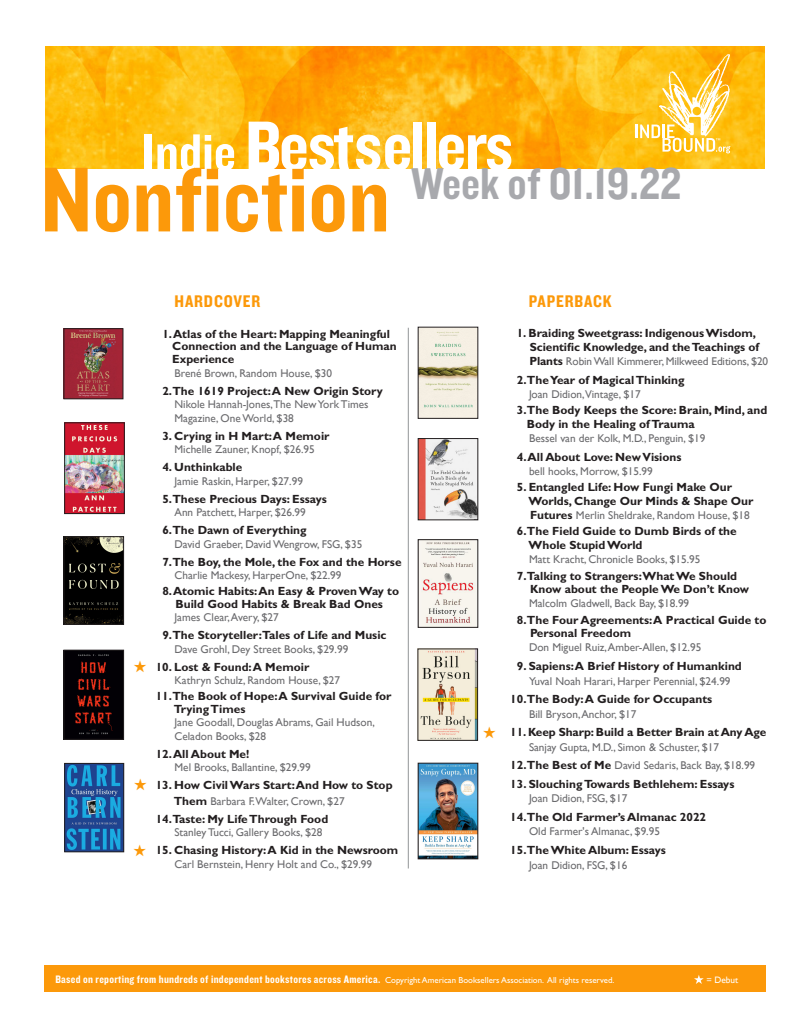
<style>
.page{position:relative;width:810px;height:1035px;background:#fff}
.page>*{position:absolute;margin:0;border:0;box-sizing:border-box;transform-origin:0 0}
.t1{font:95.5px "Knockout 50 Welterweight";color:#fc990a}
.t2{font:73.38px "Knockout 50 Welterweight";letter-spacing:-.03em;color:#fff}
.t3{font:46.25px "Knockout 50 Welterweight";color:#a8a9ad}
.t4{font:17.5px "Knockout 50 Welterweight";letter-spacing:.05em;color:#fc990a}
.BestsellerTitle{font:700 11.88px/13.6px "Gill Sans";color:#231f20}
.Body_Text_2{font:11.25px/13.5px "Gill Sans";color:#6b6b6e}
.BestsellerTitle-2{font:11.25px "Gill Sans";color:#6b6b6e}
.t5{font:11.25px "Knockout 50 Welterweight";letter-spacing:.025em;color:#fff}
.t6{font:9.25px "Gill Sans";color:#fff}
.s1{font-size:54.25px}
.s2{font-weight:700;font-size:11.88px;color:#231f20}
.s3{font-family:"Gill Sans";font-size:8.75px}
</style>
<div class="page">
<img style="left:45px;top:46px;width:720px;height:123px">
<hr style="left:408px;top:328px;width:1px;height:541px;background:#939598">
<div style="left:45px;top:965px;width:721px;height:26px;background:#fc990a"></div>
<svg style="left:635px;top:54px;width:95px;height:99px;background:#fdce4b"></svg>
<svg style="left:694px;top:975px;width:10px;height:9px"></svg>
<img style="left:66px;top:331px;width:55px;height:66px">
<img style="left:67px;top:765px;width:55px;height:85px">
<div style="left:65px;top:763px;width:59px;height:89px;border:1px solid #231f20"></div>
<img style="left:66px;top:652px;width:56px;height:85px">
<div style="left:64px;top:650px;width:60px;height:89px;border:1px solid #231f20"></div>
<img style="left:67px;top:425px;width:56px;height:87px">
<div style="left:65px;top:423px;width:60px;height:91px;border:1px solid #231f20"></div>
<img style="left:66px;top:538px;width:56px;height:84px">
<div style="left:64px;top:536px;width:60px;height:88px;border:1px solid #231f20"></div>
<img style="left:420px;top:329px;width:56px;height:88px">
<div style="left:418px;top:327px;width:60px;height:92px;border:1px solid #231f20"></div>
<img style="left:420px;top:440px;width:56px;height:78px">
<img style="left:420px;top:651px;width:56px;height:88px">
<div style="left:418px;top:649px;width:60px;height:92px;border:1px solid #231f20"></div>
<img style="left:420px;top:765px;width:56px;height:92px">
<div style="left:418px;top:763px;width:60px;height:96px;border:1px solid #231f20"></div>
<img style="left:420px;top:542px;width:56px;height:84px">
<div style="left:418px;top:540px;width:60px;height:88px;border:1px solid #231f20"></div>
<p class="t2" style="left:142px;top:98px;width:373px"><span class="s1">Indie</span> Bestsellers</p>
<p class="t1" style="left:40px;top:137px;width:351px">Nonfiction</p>
<p class="t3" style="left:411px;top:153px;width:272px">Week of 01.19.22</p>
<p class="t4" style="left:175px;top:290px;width:87px">HARDCOVER</p>
<p class="t4" style="left:529px;top:290px;width:85px">PAPERBACK</p>
<p class="BestsellerTitle" style="left:172px;top:327px;width:226px;line-height:12.9px;text-indent:-10px">1. Atlas of the Heart: Mapping Meaningful<br>Connection and the Language of Human<br>Experience</p>
<p class="Body_Text_2" style="left:175px;top:366px;width:159px">Brené Brown, Random House, $30</p>
<p class="BestsellerTitle" style="left:162px;top:384px;width:222px">2.The 1619 Project: A New Origin Story</p>
<p class="Body_Text_2" style="left:175px;top:398px;width:196px">Nikole Hannah-Jones,The New York Times<br>Magazine, One World, $38</p>
<p class="BestsellerTitle" style="left:162px;top:429px;width:169px">3. Crying in H Mart: A Memoir</p>
<p class="Body_Text_2" style="left:175px;top:443px;width:142px">Michelle Zauner, Knopf, $26.95</p>
<p class="BestsellerTitle" style="left:162px;top:460px;width:81px">4. Unthinkable</p>
<p class="Body_Text_2" style="left:175px;top:475px;width:130px">Jamie Raskin, Harper, $27.99</p>
<p class="BestsellerTitle" style="left:162px;top:492px;width:166px">5.These Precious Days: Essays</p>
<p class="Body_Text_2" style="left:175px;top:506px;width:133px">Ann Patchett, Harper, $26.99</p>
<p class="BestsellerTitle" style="left:162px;top:524px;width:146px">6.The Dawn of Everything</p>
<p class="Body_Text_2" style="left:175px;top:538px;width:189px">David Graeber, David Wengrow, FSG, $35</p>
<p class="BestsellerTitle" style="left:162px;top:555px;width:241px">7.The Boy, the Mole, the Fox and the Horse</p>
<p class="Body_Text_2" style="left:175px;top:569px;width:169px">Charlie Mackesy, HarperOne, $22.99</p>
<p class="BestsellerTitle" style="left:162px;top:584px;width:238px;line-height:12.9px;text-align:center">8. Atomic Habits: An Easy &amp; Proven Way to<br>Build Good Habits &amp; Break Bad Ones</p>
<p class="Body_Text_2" style="left:175px;top:611px;width:106px">James Clear, Avery, $27</p>
<p class="BestsellerTitle" style="left:162px;top:628px;width:226px">9.The Storyteller:Tales of Life and Music</p>
<p class="Body_Text_2" style="left:175px;top:643px;width:175px">Dave Grohl, Dey Street Books, $29.99</p>
<p class="BestsellerTitle" style="left:156px;top:660px;width:155px">10. Lost &amp; Found: A Memoir</p>
<p class="Body_Text_2" style="left:175px;top:674px;width:167px">Kathryn Schulz, Random House, $27</p>
<p class="BestsellerTitle" style="left:174px;top:689px;width:219px;line-height:12.9px;text-indent:-18px">11.The Book of Hope: A Survival Guide for<br>Trying Times</p>
<p class="Body_Text_2" style="left:175px;top:716px;width:202px">Jane Goodall, Douglas Abrams, Gail Hudson,<br>Celadon Books, $28</p>
<p class="BestsellerTitle" style="left:156px;top:747px;width:95px">12. All About Me!</p>
<p class="Body_Text_2" style="left:175px;top:761px;width:138px">Mel Brooks, Ballantine, $29.99</p>
<p class="BestsellerTitle" style="left:156px;top:778px;width:238px">13. How Civil Wars Start: And How to Stop</p>
<p class="BestsellerTitle-2" style="left:174px;top:794px;width:172px"><span class="s2">Them</span> Barbara F.Walter, Crown, $27</p>
<p class="BestsellerTitle" style="left:156px;top:812px;width:174px">14.Taste: My Life Through Food</p>
<p class="Body_Text_2" style="left:175px;top:826px;width:149px">Stanley Tucci, Gallery Books, $28</p>
<p class="BestsellerTitle" style="left:156px;top:843px;width:244px">15. Chasing History: A Kid in the Newsroom</p>
<p class="Body_Text_2" style="left:175px;top:857px;width:199px">Carl Bernstein, Henry Holt and Co., $29.99</p>
<p class="BestsellerTitle" style="left:517px;top:326px;width:244px;text-align:right">1. Braiding Sweetgrass: Indigenous Wisdom,<br>Scientific Knowledge, and the Teachings of</p>
<p class="BestsellerTitle-2" style="left:529px;top:354px;width:240px"><span class="s2">Plants</span> Robin Wall Kimmerer, Milkweed Editions, $20</p>
<p class="BestsellerTitle" style="left:517px;top:373px;width:169px">2.The Year of Magical Thinking</p>
<p class="Body_Text_2" style="left:529px;top:387px;width:113px">Joan Didion,Vintage, $17</p>
<p class="BestsellerTitle" style="left:527px;top:403px;width:242px;text-indent:-10px">3.The Body Keeps the Score: Brain, Mind, and<br>Body in the Healing of Trauma</p>
<p class="Body_Text_2" style="left:529px;top:432px;width:178px">Bessel van der Kolk, M.D., Penguin, $19</p>
<p class="BestsellerTitle" style="left:517px;top:450px;width:166px">4. All About Love: New Visions</p>
<p class="Body_Text_2" style="left:529px;top:465px;width:125px">bell hooks, Morrow, $15.99</p>
<p class="BestsellerTitle" style="left:529px;top:480px;width:226px;text-indent:-12px">5. Entangled Life: How Fungi Make Our<br>Worlds, Change Our Minds &amp; Shape Our</p>
<p class="BestsellerTitle-2" style="left:530px;top:509px;width:221px"><span class="s2">Futures</span> Merlin Sheldrake, Random House, $18</p>
<p class="BestsellerTitle" style="left:529px;top:524px;width:210px;text-indent:-12px">6.The Field Guide to Dumb Birds of the<br>Whole Stupid World</p>
<p class="Body_Text_2" style="left:529px;top:553px;width:173px">Matt Kracht, Chronicle Books, $15.95</p>
<p class="BestsellerTitle" style="left:530px;top:569px;width:221px;text-indent:-13px">7.Talking to Strangers:What We Should<br>Know about the People We Don’t Know</p>
<p class="Body_Text_2" style="left:529px;top:597px;width:162px">Malcolm Gladwell, Back Bay, $18.99</p>
<p class="BestsellerTitle" style="left:530px;top:613px;width:238px;text-indent:-13px">8.The Four Agreements: A Practical Guide to<br>Personal Freedom</p>
<p class="Body_Text_2" style="left:529px;top:641px;width:174px">Don Miguel Ruiz, Amber-Allen, $12.95</p>
<p class="BestsellerTitle" style="left:517px;top:659px;width:227px">9. Sapiens: A Brief History of Humankind</p>
<p class="Body_Text_2" style="left:529px;top:674px;width:203px">Yuval Noah Harari, Harper Perennial, $24.99</p>
<p class="BestsellerTitle" style="left:510px;top:692px;width:203px">10.The Body: A Guide for Occupants</p>
<p class="Body_Text_2" style="left:529px;top:707px;width:109px">Bill Bryson, Anchor, $17</p>
<p class="BestsellerTitle" style="left:510px;top:725px;width:258px">11. Keep Sharp: Build a Better Brain at Any Age</p>
<p class="Body_Text_2" style="left:529px;top:740px;width:192px">Sanjay Gupta, M.D., Simon &amp; Schuster, $17</p>
<p class="BestsellerTitle-2" style="left:510px;top:759px;width:247px"><span class="s2">12.The Best of Me</span> David Sedaris, Back Bay, $18.99</p>
<p class="BestsellerTitle" style="left:510px;top:777px;width:226px">13. Slouching Towards Bethlehem: Essays</p>
<p class="Body_Text_2" style="left:529px;top:792px;width:100px">Joan Didion, FSG, $17</p>
<p class="BestsellerTitle" style="left:510px;top:810px;width:197px">14.The Old Farmer’s Almanac 2022</p>
<p class="Body_Text_2" style="left:529px;top:825px;width:133px">Old Farmer's Almanac, $9.95</p>
<p class="BestsellerTitle" style="left:510px;top:843px;width:157px">15.The White Album: Essays</p>
<p class="Body_Text_2" style="left:529px;top:858px;width:100px">Joan Didion, FSG, $16</p>
<p class="t5" style="left:55px;top:971px;width:561px">Based on reporting from hundreds of independent bookstores across America. <span class="s3">Copyright American Booksellers Association. All rights reserved.</span></p>
<p class="t6" style="left:707px;top:974px;width:33px">= Debut</p>
</div>
